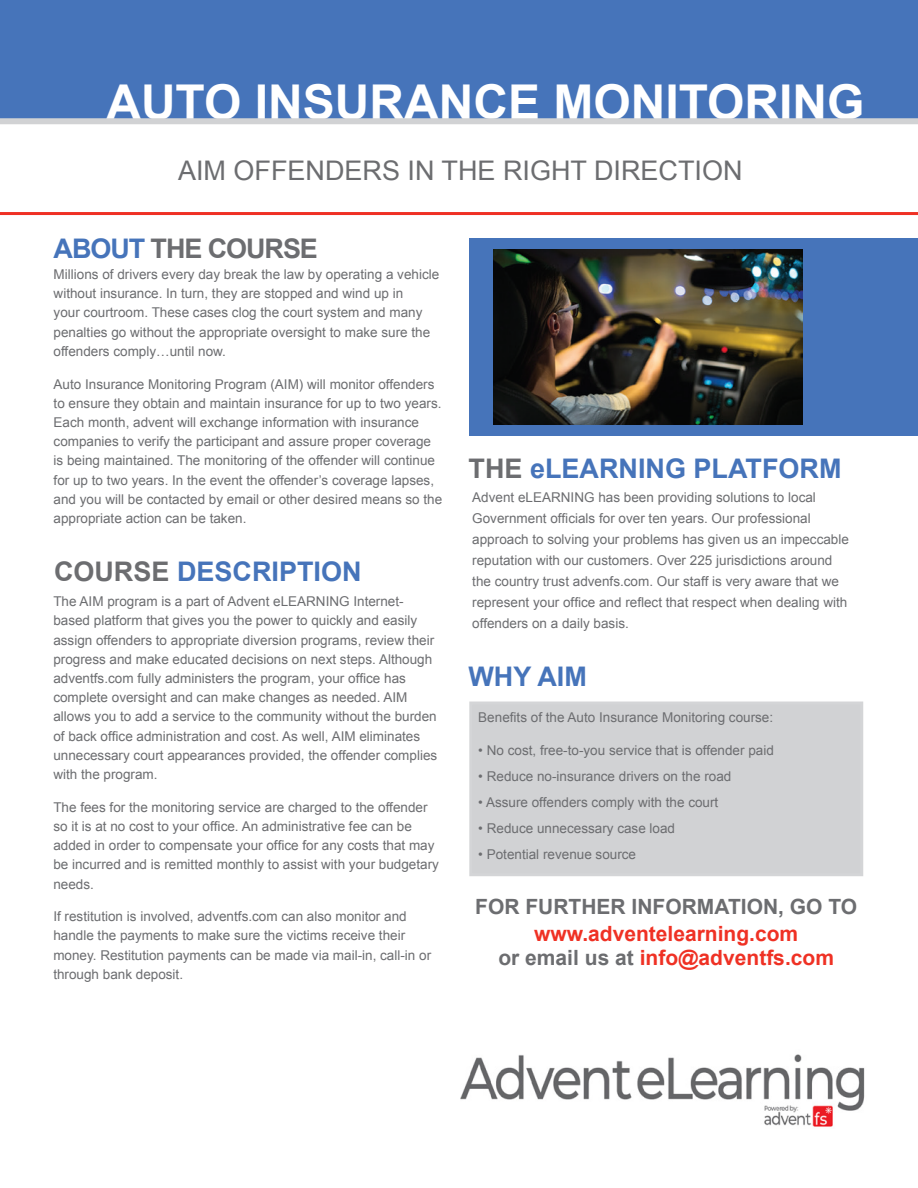
<style>
.page{position:relative;width:918px;height:1188px;background:#fff}
.page>*{position:absolute;margin:0;border:0;box-sizing:border-box;transform-origin:0 0}
.t1{font:700 48px "Arial";color:#fff}
.t2{font:700 27px "Arial";color:#4674ba}
.t3{font:27px "Arial";color:#6c6d70}
.t4{font:700 27px "Arial";letter-spacing:-.04em;color:#6c6d70}
.t5{font:700 21px/24px "Arial";color:#ef3124;text-align:center}
.t6{font:700 21px "Arial";color:#6c6d70}
.t7{font:13.5px/19.2px "Arial";color:#6c6d70}
.s1{color:#4674ba}
.s2{color:#6c6d70}
</style>
<div class="page">
<div style="left:469px;top:238px;width:449px;height:198px;background:#4674ba"></div>
<div style="left:469px;top:702px;width:394px;height:174px;background:#d1d2d4"></div>
<div style="left:0;top:0;width:918px;height:119px;background:#4674ba"></div>
<div style="left:0;top:118px;width:918px;height:6px;background:#d1d2d4"></div>
<hr style="left:0;top:212px;width:918px;height:3px;background:#ef3024">
<img style="left:494px;top:250px;width:309px;height:175px">
<img style="left:461px;top:1054px;width:404px;height:73px">
<p class="t1" style="left:106px;top:70px;width:760px">AUTO INSURANCE MONITORING</p>
<p class="t3" style="left:178px;top:153px;width:566px">AIM OFFENDERS IN THE RIGHT DIRECTION</p>
<p class="t4" style="left:54px;top:231px;width:266px"><span class="s1">ABOUT</span> THE COURSE</p>
<p class="t7" style="left:54px;top:265px;width:387px">Millions of drivers every day break the law by operating a vehicle without insurance. In turn, they are stopped and wind up in<br>your courtroom. These cases clog the court system and many penalties go without the appropriate oversight to make sure the offenders comply…until now.</p>
<p class="t7" style="left:54px;top:374px;width:390px">Auto Insurance Monitoring Program (AIM) will monitor offenders to ensure they obtain and maintain insurance for up to two years.<br>Each month, advent will exchange information with insurance companies to verify the participant and assure proper coverage is being maintained. The monitoring of the offender will continue for up to two years. In the event the offender’s coverage lapses, and you will be contacted by email or other desired means so the appropriate action can be taken.</p>
<p class="t2" style="left:54px;top:554px;width:309px"><span class="s2">COURSE</span> DESCRIPTION</p>
<p class="t7" style="left:53px;top:592px;width:385px">The AIM program is a part of Advent eLEARNING Internet&shy;based platform that gives you the power to quickly and easily assign offenders to appropriate diversion programs, review their progress and make educated decisions on next steps. Although adventfs.com fully administers the program, your office has complete oversight and can make changes as needed. AIM allows you to add a service to the community without the burden of back office administration and cost. As well, AIM eliminates unnecessary court appearances provided, the offender complies with the program.</p>
<p class="t7" style="left:53px;top:798px;width:387px">The fees for the monitoring service are charged to the offender so it is at no cost to your office. An administrative fee can be added in order to compensate your office for any costs that may be incurred and is remitted monthly to assist with your budgetary needs.</p>
<p class="t7" style="left:53px;top:907px;width:379px">If restitution is involved, adventfs.com can also monitor and handle the payments to make sure the victims receive their money. Restitution payments can be made via mail-in, call-in or through bank deposit.</p>
<p class="t2" style="left:469px;top:451px;width:374px"><span class="s2">THE</span> eLEARNING PLATFORM</p>
<p class="t7" style="left:472px;top:486px;width:378px;line-height:21px">Advent eLEARNING has been providing solutions to local Government officials for over ten years. Our professional approach to solving your problems has given us an impeccable reputation with our customers. Over 225 jurisdictions around the country trust advenfs.com. Our staff is very aware that we represent your office and reflect that respect when dealing with offenders on a daily basis.</p>
<p class="t2" style="left:468px;top:659px;width:120px">WHY AIM</p>
<p class="t7" style="left:478px;top:708px;width:296px">Benefits of the Auto Insurance Monitoring course:</p>
<p class="t7" style="left:478px;top:741px;width:297px">• No cost, free-to-you service that is offender paid</p>
<p class="t7" style="left:478px;top:767px;width:255px">• Reduce no-insurance drivers on the road</p>
<p class="t7" style="left:478px;top:793px;width:242px">• Assure offenders comply with the court</p>
<p class="t7" style="left:478px;top:819px;width:198px">• Reduce unnecessary case load</p>
<p class="t7" style="left:478px;top:844px;width:159px">• Potential revenue source</p>
<p class="t6" style="left:475px;top:893px;width:383px">FOR FURTHER INFORMATION, GO TO</p>
<p class="t5" style="left:498px;top:922px;width:337px">www.adventelearning.com<br><span class="s2">or email us at</span> info@adventfs.com</p>
</div>
